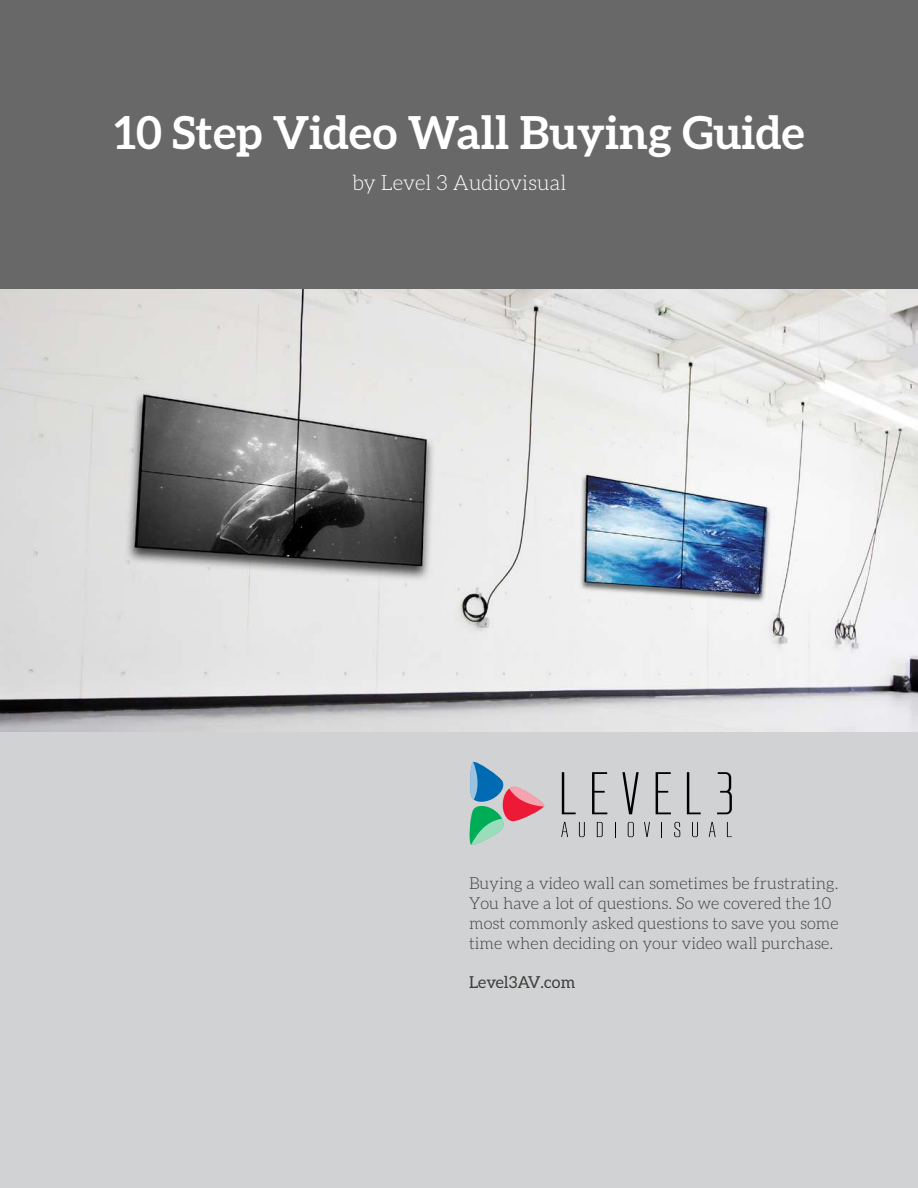
<style>
.page{position:relative;width:918px;height:1188px;background:#fff}
.page>*{position:absolute;margin:0;border:0;box-sizing:border-box;transform-origin:0 0}
.t1{font:700 45.45px "Aleo";color:#fff}
.t2{font:300 21px "Aleo";color:#fff}
.t3{font:300 16.5px/19.8px "Aleo";color:#3e3e3b}
.t4{font:16.5px "Aleo";color:#3e3e3b}
</style>
<div class="page">
<div style="left:0;top:0;width:918px;height:467px;background:#696869"></div>
<img style="left:0;top:289px;width:918px;height:443px">
<div style="left:0;top:732px;width:918px;height:456px;background:#d1d2d4"></div>
<svg style="left:562px;top:772px;width:14px;height:42px"></svg>
<svg style="left:592px;top:772px;width:15px;height:42px"></svg>
<svg style="left:622px;top:772px;width:17px;height:42px"></svg>
<svg style="left:656px;top:772px;width:15px;height:42px"></svg>
<svg style="left:687px;top:772px;width:14px;height:42px"></svg>
<svg style="left:717px;top:772px;width:15px;height:42px"></svg>
<svg style="left:561px;top:822px;width:7px;height:15px"></svg>
<svg style="left:579px;top:822px;width:6px;height:15px"></svg>
<svg style="left:597px;top:822px;width:6px;height:15px"></svg>
<svg style="left:615px;top:822px;width:1px;height:15px"></svg>
<svg style="left:628px;top:822px;width:6px;height:15px"></svg>
<svg style="left:644px;top:822px;width:6px;height:15px"></svg>
<svg style="left:674px;top:822px;width:6px;height:15px"></svg>
<svg style="left:692px;top:822px;width:6px;height:15px"></svg>
<svg style="left:709px;top:822px;width:7px;height:15px"></svg>
<svg style="left:727px;top:822px;width:5px;height:15px"></svg>
<svg style="left:469px;top:761px;width:75px;height:84px"></svg>
<h1 class="t1" style="left:114px;top:115px;width:692px">10 Step Video Wall Buying Guide</h1>
<p class="t2" style="left:352px;top:174px;width:216px">by Level 3 Audiovisual</p>
<p class="t3" style="left:469px;top:875px;width:371px">Buying a video wall can sometimes be frustrating.<br>You have a lot of questions. So we covered the 10 most commonly asked questions to save you some time when deciding on your video wall purchase.</p>
<p class="t4" style="left:469px;top:976px;width:108px">Level3AV.com</p>
</div>
